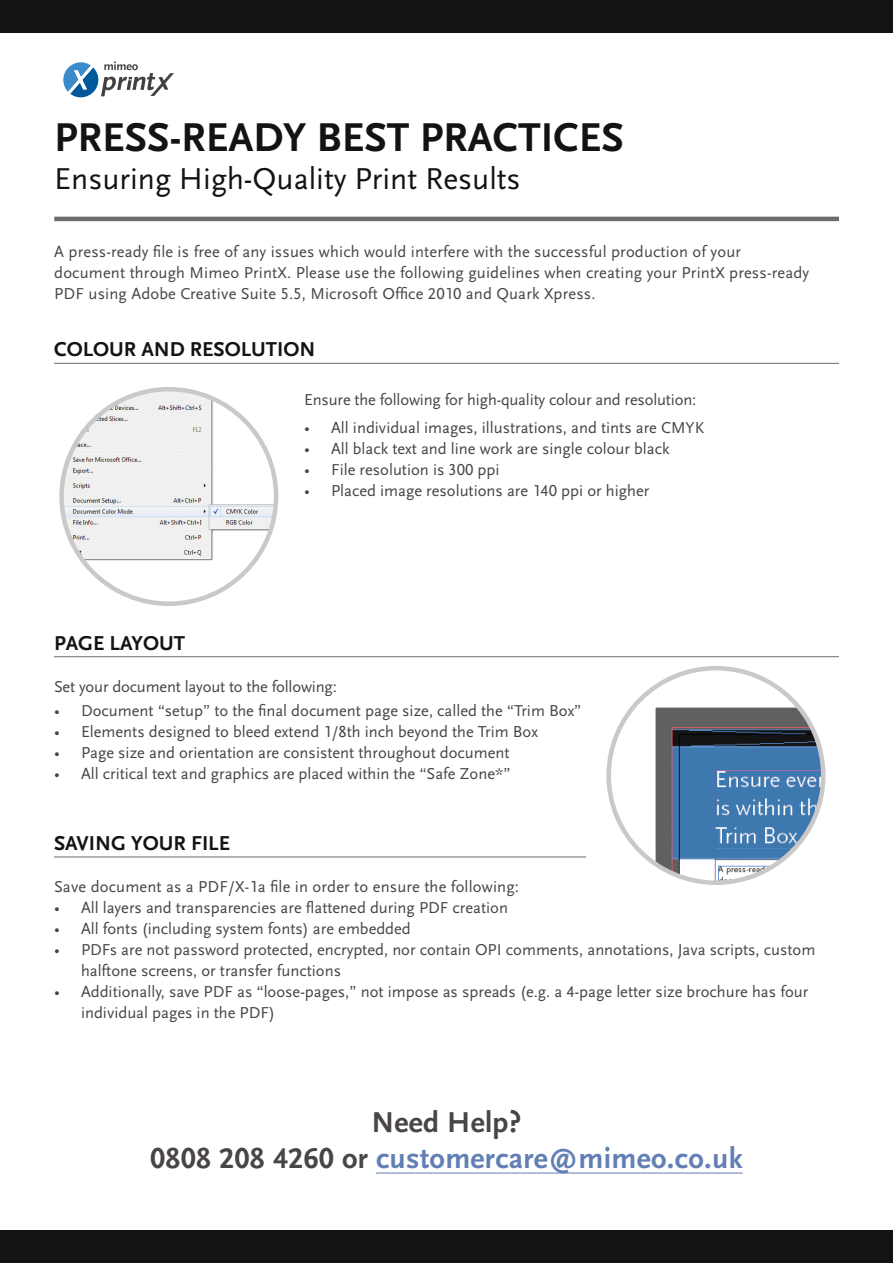
<style>
.page{position:relative;width:893px;height:1263px;background:#fff}
.page>*{position:absolute;margin:0;border:0;box-sizing:border-box;transform-origin:0 0}
.t1{font:700 42px "Scala Sans LF";color:#131313}
.t2{font:31.5px "Scala Sans LF";color:#131313}
.t3{font:700 30px/36px "Scala Sans LF";letter-spacing:.01em;color:#627fb5;text-align:center}
.t4{font:700 21px "Scala Sans LF";color:#131313}
.t5{font:16.5px/21px "Scala Sans LF";color:#484544}
.s1{color:#484544}
</style>
<div class="page">
<svg style="left:63px;top:61px;width:111px;height:36px"></svg>
<div style="left:0;top:0;width:893px;height:32px;background:#131313"></div>
<div style="left:0;top:1230px;width:893px;height:33px;background:#131313"></div>
<hr style="left:54px;top:217px;width:785px;height:4px;background:#6e6b6a">
<hr style="left:54px;top:656px;width:785px;height:1px;background:#6e6b6a">
<hr style="left:54px;top:857px;width:532px;height:1px;background:#6e6b6a">
<hr style="left:376px;top:1173px;width:367px;height:1px;background:#627fb5">
<img style="left:64px;top:389px;width:212px;height:171px">
<img style="left:609px;top:668px;width:214px;height:215px;border-radius:107px">
<hr style="left:54px;top:363px;width:785px;height:1px;background:#6e6b6a">
<h1 class="t1" style="left:54px;top:112px;width:571px">PRESS-READY BEST PRACTICES</h1>
<h2 class="t2" style="left:54px;top:160px;width:468px">Ensuring High-Quality Print Results</h2>
<p class="t5" style="left:54px;top:241px;width:756px">A press-ready file is free of any issues which would interfere with the successful production of your document through Mimeo PrintX. Please use the following guidelines when creating your PrintX press-ready<br>PDF using Adobe Creative Suite 5.5, Microsoft Office 2010 and Quark Xpress.</p>
<p class="t4" style="left:54px;top:337px;width:263px">COLOUR AND RESOLUTION</p>
<p class="t5" style="left:304px;top:389px;width:394px">Ensure the following for high-quality colour and resolution:</p>
<p class="t5" style="left:304px;top:417px;width:401px">• All individual images, illustrations, and tints are CMYK</p>
<p class="t5" style="left:304px;top:438px;width:367px">• All black text and line work are single colour black</p>
<p class="t5" style="left:304px;top:459px;width:197px">• File resolution is 300 ppi</p>
<p class="t5" style="left:304px;top:480px;width:347px">• Placed image resolutions are 140 ppi or higher</p>
<p class="t4" style="left:54px;top:630px;width:133px">PAGE LAYOUT</p>
<p class="t5" style="left:54px;top:676px;width:284px">Set your document layout to the following:</p>
<p class="t5" style="left:54px;top:700px;width:529px">• Document “setup” to the final document page size, called the “Trim Box”</p>
<p class="t5" style="left:54px;top:721px;width:486px">• Elements designed to bleed extend 1/8th inch beyond the Trim Box</p>
<p class="t5" style="left:54px;top:742px;width:457px">• Page size and orientation are consistent throughout document</p>
<p class="t5" style="left:54px;top:763px;width:458px">• All critical text and graphics are placed within the “Safe Zone*”</p>
<p class="t4" style="left:54px;top:831px;width:178px">SAVING YOUR FILE</p>
<p class="t5" style="left:54px;top:876px;width:467px">Save document as a PDF/X-1a file in order to ensure the following:</p>
<p class="t5" style="left:54px;top:897px;width:456px">• All layers and transparencies are flattened during PDF creation</p>
<p class="t5" style="left:54px;top:918px;width:358px">• All fonts (including system fonts) are embedded</p>
<p class="t5" style="left:81px;top:939px;width:736px;text-indent:-27px">• PDFs are not password protected, encrypted, nor contain OPI comments, annotations, Java scripts, custom halftone screens, or transfer functions</p>
<p class="t5" style="left:81px;top:981px;width:729px;text-indent:-27px">• Additionally, save PDF as “loose-pages,” not impose as spreads (e.g. a 4-page letter size brochure has four individual pages in the PDF)</p>
<h3 class="t3" style="left:150px;top:1104px;width:594px"><span class="s1">Need Help?<br>0808 208 4260 or</span> customercare@mimeo.co.uk</h3>
</div>
